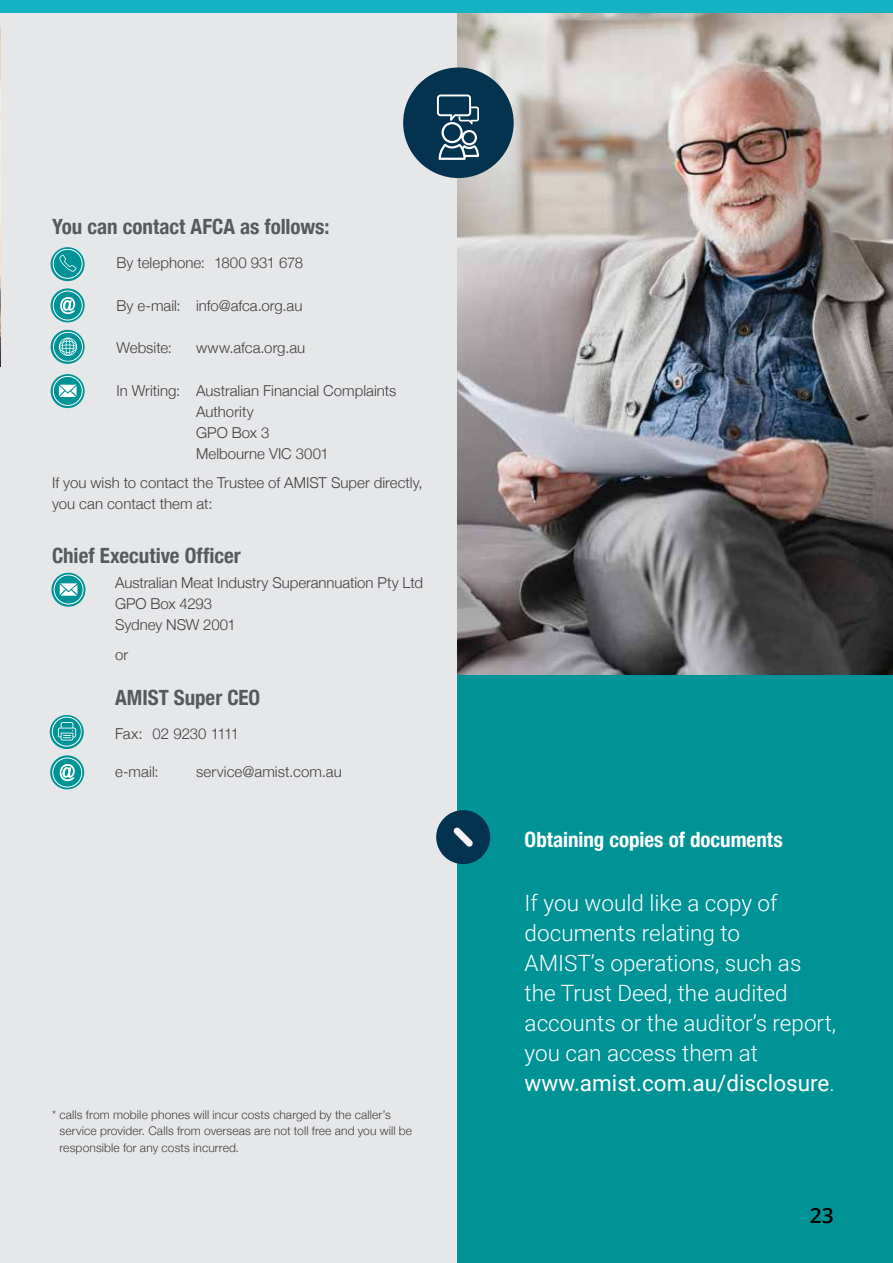
<style>
.page{position:relative;width:893px;height:1263px;background:#fff}
.page>*{position:absolute;margin:0;border:0;box-sizing:border-box;transform-origin:0 0}
.t1{font:300 22.5px/30px "Roboto";color:#fff}
.t2{font:700 condensed 21px "Helvetica Neue";color:#58595b}
.t3{font:700 condensed 21px "Helvetica Neue";color:#fff}
.t4{font:600 21px "Open Sans";color:#000}
.t5{font:300 15px/21px "Helvetica Neue";color:#414042}
.t6{font:300 12px/16.5px "Helvetica Neue";letter-spacing:.01em;color:#414042}
.s1{font-weight:400}
</style>
<div class="page">
<div style="left:0;top:4px;width:457px;height:1259px;background:#e6e7e8"></div>
<img style="left:0;top:13px;width:1px;height:354px">
<img style="left:457px;top:13px;width:436px;height:662px">
<div style="left:457px;top:675px;width:436px;height:588px;background:#009396"></div>
<svg style="left:51px;top:247px;width:34px;height:34px"></svg>
<svg style="left:52px;top:249px;width:31px;height:32px"></svg>
<svg style="left:51px;top:374px;width:34px;height:34px"></svg>
<svg style="left:52px;top:374px;width:31px;height:34px"></svg>
<svg style="left:51px;top:573px;width:34px;height:34px"></svg>
<svg style="left:53px;top:573px;width:31px;height:34px"></svg>
<svg style="left:50px;top:755px;width:34px;height:34px"></svg>
<svg style="left:52px;top:755px;width:31px;height:34px"></svg>
<svg style="left:51px;top:288px;width:34px;height:34px"></svg>
<svg style="left:52px;top:288px;width:31px;height:34px"></svg>
<svg style="left:50px;top:715px;width:34px;height:34px"></svg>
<svg style="left:51px;top:715px;width:31px;height:32px"></svg>
<svg style="left:51px;top:330px;width:34px;height:34px"></svg>
<svg style="left:53px;top:331px;width:30px;height:31px"></svg>
<div style="left:0;top:0;width:893px;height:13px;background:#15b2c3"></div>
<div style="left:436px;top:810px;width:54px;height:54px;background:#03334e;border-radius:50%"></div>
<svg style="left:453px;top:827px;width:20px;height:20px"></svg>
<div style="left:403px;top:67px;width:111px;height:111px;background:#03334e;border-radius:50%"></div>
<svg style="left:437px;top:95px;width:42px;height:65px"></svg>
<h2 class="t2" style="left:52px;top:209px;width:279px">You can contact AFCA as follows:</h2>
<p class="t5" style="left:117px;top:251px;width:188px">By telephone: 1800 931 678</p>
<p class="t5" style="left:117px;top:294px;width:187px">By e-mail: info@afca.org.au</p>
<p class="t5" style="left:117px;top:336px;width:57px">Website:</p>
<p class="t5" style="left:196px;top:336px;width:111px">www.afca.org.au</p>
<p class="t5" style="left:196px;top:379px;width:202px;text-indent:-79px">In Writing: Australian Financial Complaints<br>Authority<br>GPO Box 3<br>Melbourne VIC 3001</p>
<p class="t5" style="left:52px;top:471px;width:372px">If you wish to contact the Trustee of AMIST Super directly, you can contact them at:</p>
<h2 class="t2" style="left:52px;top:538px;width:190px">Chief Executive Officer</h2>
<p class="t5" style="left:115px;top:571px;width:309px">Australian Meat Industry Superannuation Pty Ltd<br>GPO Box 4293<br>Sydney NSW 2001</p>
<p class="t5" style="left:115px;top:643px;width:15px">or</p>
<h2 class="t2" style="left:115px;top:680px;width:147px">AMIST Super CEO</h2>
<p class="t5" style="left:115px;top:722px;width:126px">Fax: 02 9230 1111</p>
<p class="t5" style="left:115px;top:760px;width:45px">e-mail:</p>
<p class="t5" style="left:196px;top:760px;width:147px">service@amist.com.au</p>
<p class="t6" style="left:60px;top:1105px;width:354px;text-indent:-7px">* calls from mobile phones will incur costs charged by the caller’s service provider. Calls from overseas are not toll free and you will be responsible for any costs incurred.</p>
<h2 class="t3" style="left:525px;top:822px;width:260px">Obtaining copies of documents</h2>
<h1 class="t1" style="left:525px;top:887px;width:313px">If you would like a copy of documents relating to<br>AMIST’s operations, such as the Trust Deed, the audited accounts or the auditor’s report, you can access them at <span class="s1">www.amist.com.au/disclosure</span>.</h1>
<h2 class="t4" style="left:810px;top:1201px;width:25px">23</h2>
</div>
